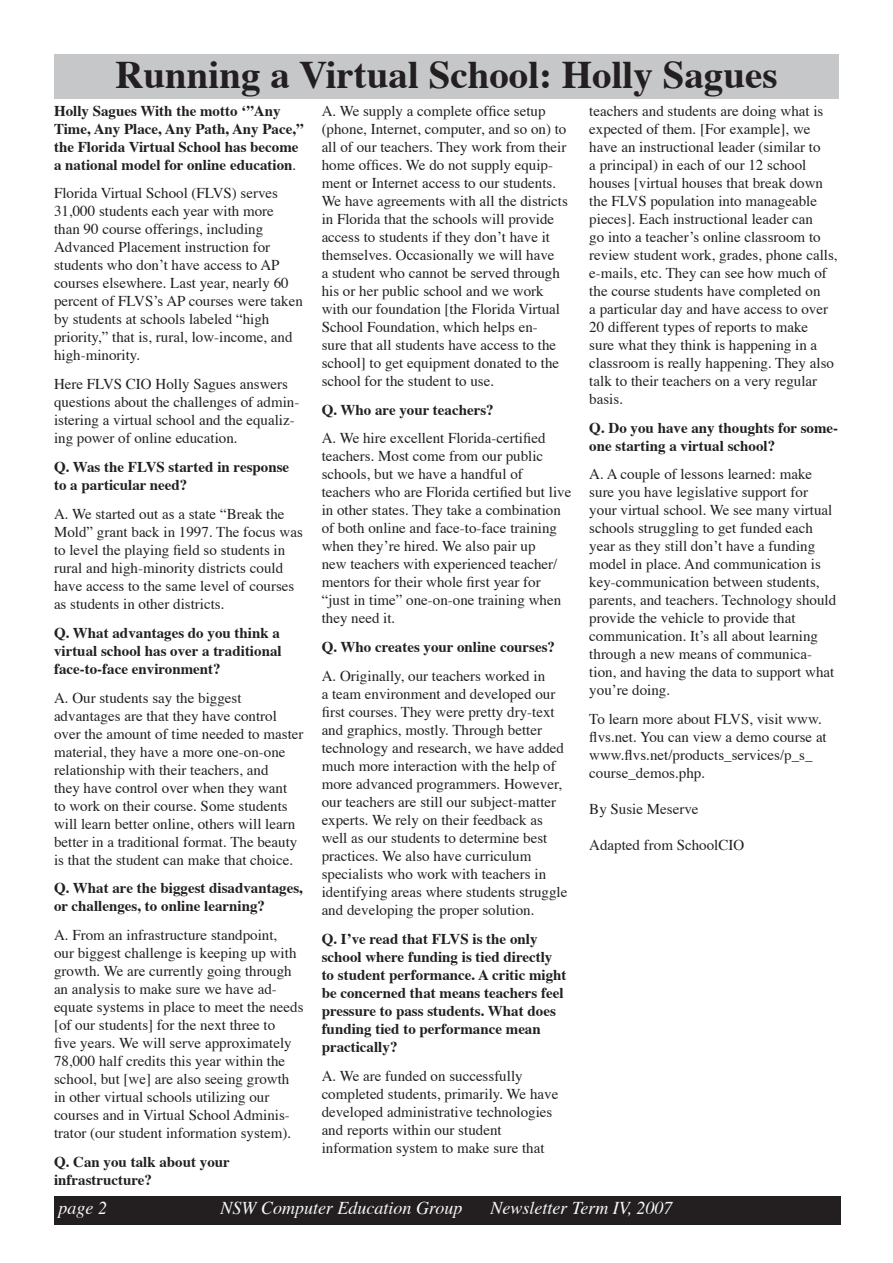
<style>
.page{position:relative;width:893px;height:1263px;background:#fff}
.page>*{position:absolute;margin:0;border:0;box-sizing:border-box;transform-origin:0 0}
.t1{font:700 39px "Times";color:#231f20}
.t2{font:italic 18px "Times";color:#f7f7f8}
.t3{font:15px/18px "Times";color:#231f20}
.t4{font:700 15px/18px "Times";color:#231f20}
.s1{font-weight:400}
</style>
<div class="page">
<div style="left:54px;top:54px;width:785px;height:44px;background:#c6c7c9"></div>
<div style="left:54px;top:1196px;width:786px;height:29px;background:#231f20"></div>
<p class="t1" style="left:115px;top:37px;width:664px">Running a Virtual School: Holly Sagues</p>
<p class="t3" style="left:322px;top:100px;width:248px">A. We supply a complete office setup (phone, Internet, computer, and so on) to all of our teachers. They work from their home offices. We do not supply equip&shy;ment or Internet access to our students.<br>We have agreements with all the districts in Florida that the schools will provide access to students if they don’t have it themselves. Occasionally we will have<br>a student who cannot be served through his or her public school and we work with our foundation [the Florida Virtual School Foundation, which helps en-<br>sure that all students have access to the school] to get equipment donated to the school for the student to use.</p>
<p class="t4" style="left:322px;top:399px;width:174px">Q. Who are your teachers?</p>
<p class="t3" style="left:322px;top:428px;width:251px">A. We hire excellent Florida-certified teachers. Most come from our public schools, but we have a handful of teachers who are Florida certified but live in other states. They take a combination of both online and face-to-face training when they’re hired. We also pair up<br>new teachers with experienced teacher/ mentors for their whole first year for “just in time” one-on-one training when they need it.</p>
<p class="t4" style="left:322px;top:636px;width:235px">Q. Who creates your online courses?</p>
<p class="t3" style="left:322px;top:666px;width:247px">A. Originally, our teachers worked in<br>a team environment and developed our first courses. They were pretty dry-text and graphics, mostly. Through better technology and research, we have added much more interaction with the help of more advanced programmers. However, our teachers are still our subject-matter experts. We rely on their feedback as well as our students to determine best practices. We also have curriculum specialists who work with teachers in identifying areas where students struggle and developing the proper solution.</p>
<p class="t4" style="left:322px;top:928px;width:246px">Q. I’ve read that FLVS is the only school where funding is tied directly to student performance. A critic might be concerned that means teachers feel pressure to pass students. What does funding tied to performance mean practically?</p>
<p class="t3" style="left:322px;top:1065px;width:238px">A. We are funded on successfully completed students, primarily. We have developed administrative technologies and reports within our student information system to make sure that</p>
<p class="t4" style="left:54px;top:100px;width:251px">Holly Sagues With the motto ‘”Any Time, Any Place, Any Path, Any Pace,” the Florida Virtual School has become a national model for online education<span class="s1">.</span></p>
<p class="t3" style="left:54px;top:183px;width:250px">Florida Virtual School (FLVS) serves 31,000 students each year with more than 90 course offerings, including Advanced Placement instruction for students who don’t have access to AP courses elsewhere. Last year, nearly 60 percent of FLVS’s AP courses were taken by students at schools labeled “high priority,” that is, rural, low-income, and high-minority.</p>
<p class="t3" style="left:54px;top:374px;width:247px">Here FLVS CIO Holly Sagues answers questions about the challenges of admin&shy;istering a virtual school and the equaliz&shy;ing power of online education.</p>
<p class="t4" style="left:54px;top:456px;width:237px">Q. Was the FLVS started in response to a particular need?</p>
<p class="t3" style="left:54px;top:504px;width:250px">A. We started out as a state “Break the Mold” grant back in 1997. The focus was to level the playing field so students in rural and high-minority districts could have access to the same level of courses as students in other districts.</p>
<p class="t4" style="left:54px;top:622px;width:229px;text-align:justify">Q. What advantages do you think a virtual school has over a traditional face-to-face environment?</p>
<p class="t3" style="left:54px;top:687px;width:251px">A. Our students say the biggest advantages are that they have control over the amount of time needed to master material, they have a more one-on-one relationship with their teachers, and<br>they have control over when they want<br>to work on their course. Some students will learn better online, others will learn better in a traditional format. The beauty is that the student can make that choice.</p>
<p class="t4" style="left:54px;top:878px;width:251px">Q. What are the biggest disadvantages, or challenges, to online learning?</p>
<p class="t3" style="left:54px;top:925px;width:251px">A. From an infrastructure standpoint,<br>our biggest challenge is keeping up with growth. We are currently going through an analysis to make sure we have ad&shy;equate systems in place to meet the needs [of our students] for the next three to<br>five years. We will serve approximately 78,000 half credits this year within the school, but [we] are also seeing growth in other virtual schools utilizing our courses and in Virtual School Adminis&shy;trator (our student information system).</p>
<p class="t4" style="left:54px;top:1151px;width:177px">Q. Can you talk about your infrastructure?</p>
<p class="t3" style="left:589px;top:100px;width:250px">teachers and students are doing what is expected of them. [For example], we have an instructional leader (similar to<br>a principal) in each of our 12 school houses [virtual houses that break down the FLVS population into manageable pieces]. Each instructional leader can<br>go into a teacher’s online classroom to review student work, grades, phone calls, e-mails, etc. They can see how much of the course students have completed on<br>a particular day and have access to over 20 different types of reports to make<br>sure what they think is happening in a classroom is really happening. They also talk to their teachers on a very regular basis.</p>
<p class="t4" style="left:589px;top:417px;width:250px">Q. Do you have any thoughts for some&shy;one starting a virtual school?</p>
<p class="t3" style="left:589px;top:464px;width:248px">A. A couple of lessons learned: make sure you have legislative support for your virtual school. We see many virtual schools struggling to get funded each year as they still don’t have a funding model in place. And communication is key-communication between students, parents, and teachers. Technology should provide the vehicle to provide that communication. It’s all about learning through a new means of communica&shy;tion, and having the data to support what you’re doing.</p>
<p class="t3" style="left:589px;top:709px;width:239px">To learn more about FLVS, visit www. flvs.net. You can view a demo course at www.flvs.net/products_services/p_s_ course_demos.php.</p>
<p class="t3" style="left:589px;top:799px;width:111px">By Susie Meserve</p>
<p class="t3" style="left:589px;top:835px;width:156px">Adapted from SchoolCIO</p>
<p class="t2" style="left:58px;top:1192px;width:50px">page 2</p>
<p class="t2" style="left:220px;top:1192px;width:243px">NSW Computer Education Group</p>
<p class="t2" style="left:490px;top:1192px;width:184px">Newsletter Term IV, 2007</p>
</div>
